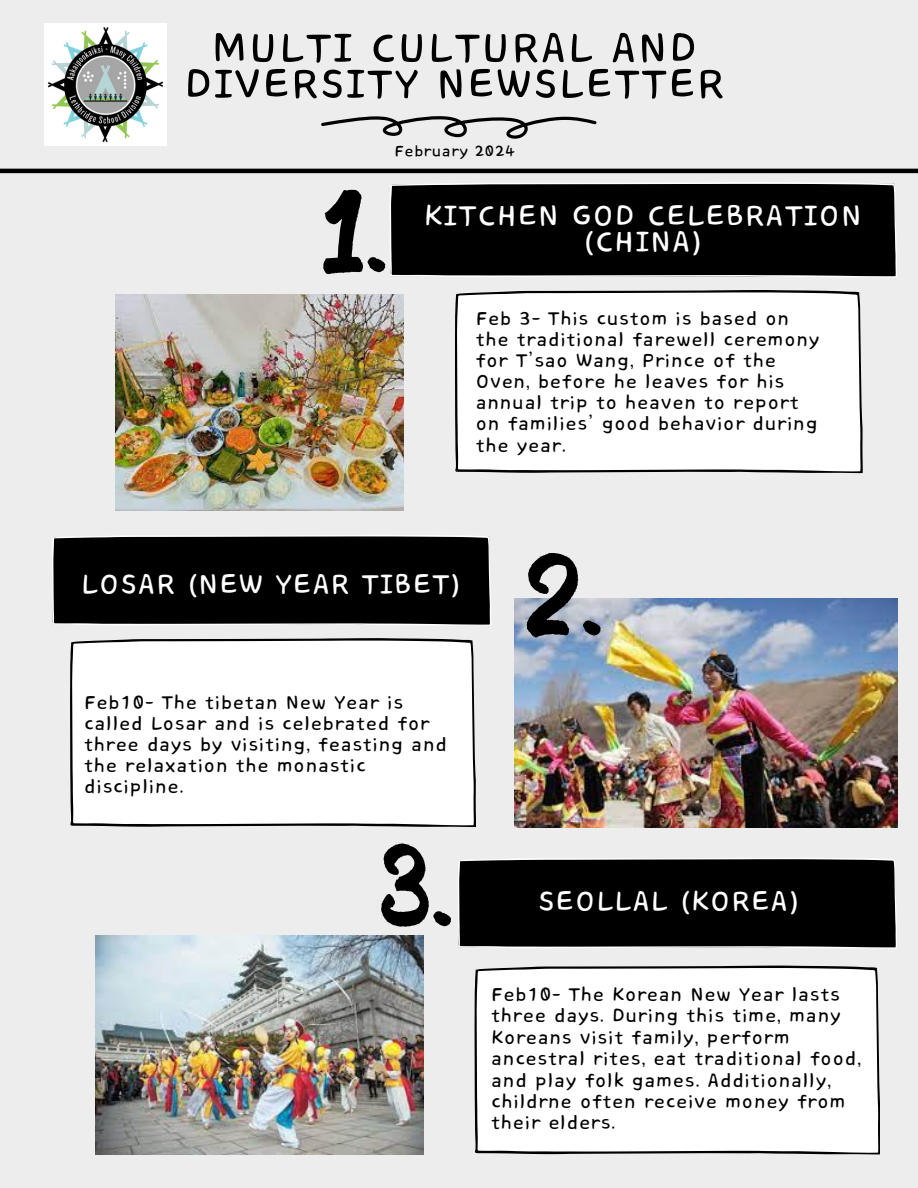
<style>
.page{position:relative;width:918px;height:1188px;background:#ededed}
.page>*{position:absolute;margin:0;border:0;box-sizing:border-box;transform-origin:0 0}
.t1{font:112.95px "Bosk";color:#000}
.t2{font:52.5px "Core Bandi Face";color:#000}
.t3{font:37.05px "Core Bandi Face";color:#fff}
.t4{font:35.55px "Core Bandi Face";color:#fff}
.t5{font:24px/21.1px "Core Bandi Face";color:#000}
.t6{font:19.5px "Core Bandi Face";color:#000}
</style>
<div class="page">
<div style="left:455px;top:290px;width:408px;height:183px;background:#fff"></div>
<div style="left:390px;top:182px;width:507px;height:95px;background:#000"></div>
<div style="left:70px;top:638px;width:406px;height:189px;background:#fff"></div>
<div style="left:52px;top:535px;width:439px;height:90px;background:#000"></div>
<svg style="left:321px;top:116px;width:276px;height:23px"></svg>
<img style="left:45px;top:24px;width:121px;height:121px">
<hr style="left:0;top:169px;width:918px;height:4px;background:#000">
<img style="left:116px;top:294px;width:288px;height:216px">
<img style="left:515px;top:598px;width:382px;height:230px">
<div style="left:458px;top:858px;width:439px;height:90px;background:#000"></div>
<div style="left:475px;top:966px;width:405px;height:189px;background:#fff"></div>
<img style="left:95px;top:936px;width:329px;height:218px">
<p class="t2" style="left:212px;top:21px;width:488px">MULTI CULTURAL AND</p>
<p class="t2" style="left:184px;top:57px;width:543px">DIVERSITY NEWSLETTER</p>
<h3 class="t6" style="left:395px;top:141px;width:122px">February 2024</h3>
<p class="t1" style="left:321px;top:187px;width:68px">1.</p>
<h3 class="t3" style="left:424px;top:196px;width:441px">KITCHEN GOD CELEBRATION</h3>
<h3 class="t3" style="left:583px;top:222px;width:122px">(CHINA)</h3>
<h1 class="t5" style="left:476px;top:308px;width:346px">Feb 3- This custom is based on the traditional farewell ceremony for T’sao Wang, Prince of the<br>Oven, before he leaves for his annual trip to heaven to report on families’ good behavior during the year.</h1>
<h1 class="t4" style="left:81px;top:566px;width:382px">LOSAR (NEW YEAR TIBET)</h1>
<h4 class="t5" style="left:84px;top:692px;width:365px">Feb10- The tibetan New Year is called Losar and is celebrated for three days by visiting, feasting and the relaxation the monastic discipline.</h4>
<h3 class="t1" style="left:379px;top:842px;width:76px">3.</h3>
<p class="t1" style="left:524px;top:551px;width:80px">2.</p>
<h1 class="t4" style="left:538px;top:883px;width:264px">SEOLLAL (KOREA)</h1>
<p class="t5" style="left:491px;top:985px;width:372px">Feb10- The Korean New Year lasts three days. During this time, many<br>Koreans visit family, perform ancestral rites, eat traditional food, and play folk games. Additionally, childrne often receive money from their elders.</p>
</div>
